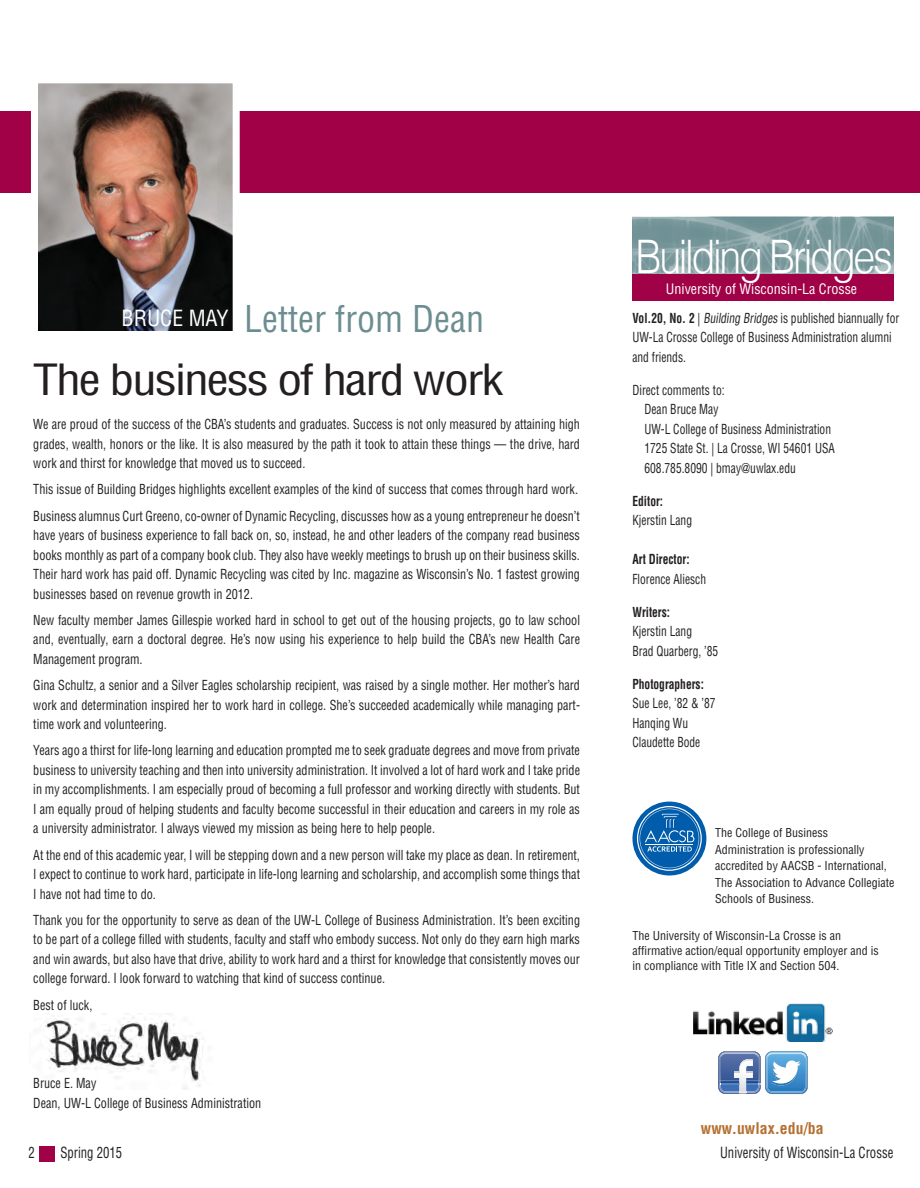
<style>
.page{position:relative;width:920px;height:1188px;background:#fff}
.page>*{position:absolute;margin:0;border:0;box-sizing:border-box;transform-origin:0 0}
.t1{font:300 46.2px "Helvetica";letter-spacing:-.06em;color:#fff;scale:.85 1}
.t2{font:condensed 42px "Helvetica LT Std";letter-spacing:-.04em;color:#231f20;scale:1.18 1}
.t3{font:condensed 36px "Helvetica LT Std";color:#6d8e91}
.t4{font:condensed 21.75px "Helvetica LT Std";color:#fff}
.t5{font:700 condensed 15.75px "Helvetica LT Std";color:#b57031}
.t6{font:condensed 15px "Helvetica LT Std";color:#231f20;scale:.85 1}
.t7{font:condensed 14.1px "Helvetica LT Std";color:#fff}
.t8{font:condensed 13.5px/19.5px "Helvetica LT Std";color:#231f20;text-align:justify;scale:.9 1}
.t9{font:condensed 13.5px/19.5px "Helvetica LT Std";color:#231f20;scale:.85 1}
.t10{font:700 condensed 13.5px "Helvetica LT Std";color:#231f20;scale:.85 1}
.t11{font:condensed 12px/16.5px "Helvetica LT Std";color:#231f20}
.s1{font-weight:700}
</style>
<div class="page">
<div style="left:0;top:111px;width:920px;height:81px;background:#a10146"></div>
<img style="left:45px;top:1013px;width:158px;height:76px">
<img style="left:39px;top:84px;width:193px;height:247px">
<div style="left:31px;top:76px;width:209px;height:264px;border:7px solid #fff"></div>
<div style="left:119px;top:306px;width:121px;height:32px;background:#231f20;opacity:.75"></div>
<img style="left:632px;top:217px;width:262px;height:57px">
<div style="left:632px;top:274px;width:262px;height:26px;background:#a10146"></div>
<svg style="left:718px;top:1051px;width:89px;height:43px"></svg>
<div style="left:632px;top:801px;width:74px;height:74px;background:#015dab;border-radius:50%"></div>
<svg style="left:637px;top:806px;width:65px;height:65px"></svg>
<img style="left:693px;top:1003px;width:139px;height:39px">
<div style="left:40px;top:1146px;width:15px;height:15px;background:#a10146"></div>
<div style="left:35px;top:331px;width:232px;height:23px;background:#fff"></div>
<div style="left:234px;top:241px;width:28px;height:111px;background:#fff"></div>
<p class="t4" style="left:122px;top:304px;width:108px">BRUCE MAY</p>
<p class="t3" style="left:244px;top:297px;width:241px">Letter from Dean</p>
<p class="t2" style="left:33px;top:354px;width:400px">The business of hard work</p>
<p class="t8" style="left:33px;top:414px;width:609px">We are proud of the success of the CBA’s students and graduates. Success is not only measured by attaining high grades, wealth, honors or the like. It is also measured by the path it took to attain these things — the drive, hard work and thirst for knowledge that moved us to succeed.</p>
<p class="t8" style="left:33px;top:480px;width:607px">This issue of Building Bridges highlights excellent examples of the kind of success that comes through hard work.</p>
<p class="t8" style="left:33px;top:506px;width:609px">Business alumnus Curt Greeno, co-owner of Dynamic Recycling, discusses how as a young entrepreneur he doesn’t have years of business experience to fall back on, so, instead, he and other leaders of the company read business books monthly as part of a company book club. They also have weekly meetings to brush up on their business skills.<br>Their hard work has paid off. Dynamic Recycling was cited by Inc. magazine as Wisconsin’s No. 1 fastest growing businesses based on revenue growth in 2012.</p>
<p class="t8" style="left:33px;top:610px;width:609px">New faculty member James Gillespie worked hard in school to get out of the housing projects, go to law school and, eventually, earn a doctoral degree. He’s now using his experience to help build the CBA’s new Health Care Management program.</p>
<p class="t8" style="left:33px;top:675px;width:609px">Gina Schultz, a senior and a Silver Eagles scholarship recipient, was raised by a single mother. Her mother’s hard work and determination inspired her to work hard in college. She’s succeeded academically while managing part&shy;time work and volunteering.</p>
<p class="t8" style="left:33px;top:741px;width:609px">Years ago a thirst for life-long learning and education prompted me to seek graduate degrees and move from private business to university teaching and then into university administration. It involved a lot of hard work and I take pride in my accomplishments. I am especially proud of becoming a full professor and working directly with students. But I am equally proud of helping students and faculty become successful in their education and careers in my role as a university administrator. I always viewed my mission as being here to help people.</p>
<p class="t8" style="left:33px;top:845px;width:609px">At the end of this academic year, I will be stepping down and a new person will take my place as dean. In retirement, I expect to continue to work hard, participate in life-long learning and scholarship, and accomplish some things that I have not had time to do.</p>
<p class="t8" style="left:33px;top:910px;width:609px">Thank you for the opportunity to serve as dean of the UW-L College of Business Administration. It’s been exciting to be part of a college filled with students, faculty and staff who embody success. Not only do they earn high marks and win awards, but also have that drive, ability to work hard and a thirst for knowledge that consistently moves our college forward. I look forward to watching that kind of success continue.</p>
<p class="t8" style="left:33px;top:995px;width:67px">Best of luck,</p>
<p class="t8" style="left:33px;top:1073px;width:72px">Bruce E. May</p>
<p class="t8" style="left:33px;top:1093px;width:255px">Dean, UW-L College of Business Administration</p>
<p class="t1" style="left:635px;top:218px;width:304px">Building Bridges</p>
<p class="t7" style="left:666px;top:280px;width:193px">University of Wisconsin-La Crosse</p>
<p class="t9" style="left:632px;top:308px;width:315px"><span class="s1">Vol.20, No. 2</span> | Building Bridges is published biannually for<br>UW-La Crosse College of Business Administration alumni and friends.</p>
<p class="t9" style="left:644px;top:380px;width:225px;text-indent:-12px">Direct comments to:<br>Dean Bruce May<br>UW-L College of Business Administration<br>1725 State St. | La Crosse, WI 54601 USA<br>608.785.8090 | bmay@uwlax.edu</p>
<p class="t10" style="left:632px;top:492px;width:38px">Editor:</p>
<p class="t9" style="left:632px;top:510px;width:72px">Kjerstin Lang</p>
<p class="t10" style="left:632px;top:551px;width:69px">Art Director:</p>
<p class="t9" style="left:632px;top:569px;width:88px">Florence Aliesch</p>
<p class="t10" style="left:632px;top:603px;width:46px">Writers:</p>
<p class="t9" style="left:632px;top:621px;width:72px">Kjerstin Lang</p>
<p class="t9" style="left:632px;top:641px;width:102px">Brad Quarberg, ’85</p>
<p class="t10" style="left:632px;top:675px;width:85px">Photographers:</p>
<p class="t9" style="left:632px;top:693px;width:99px">Sue Lee, ’82 &amp; ’87</p>
<p class="t9" style="left:632px;top:713px;width:67px">Hanqing Wu</p>
<p class="t9" style="left:632px;top:732px;width:81px">Claudette Bode</p>
<p class="t11" style="left:715px;top:825px;width:181px">The College of Business<br>Administration is professionally accredited by AACSB - International,<br>The Association to Advance Collegiate<br>Schools of Business.</p>
<p class="t11" style="left:632px;top:928px;width:248px;line-height:15px">The University of Wisconsin-La Crosse is an affirmative action/equal opportunity employer and is in compliance with Title IX and Section 504.</p>
<p class="t5" style="left:701px;top:1118px;width:124px">www.uwlax.edu/ba</p>
<p class="t6" style="left:28px;top:1143px;width:9px">2</p>
<p class="t6" style="left:60px;top:1143px;width:74px">Spring 2015</p>
<p class="t6" style="left:720px;top:1143px;width:205px">University of Wisconsin-La Crosse</p>
</div>
